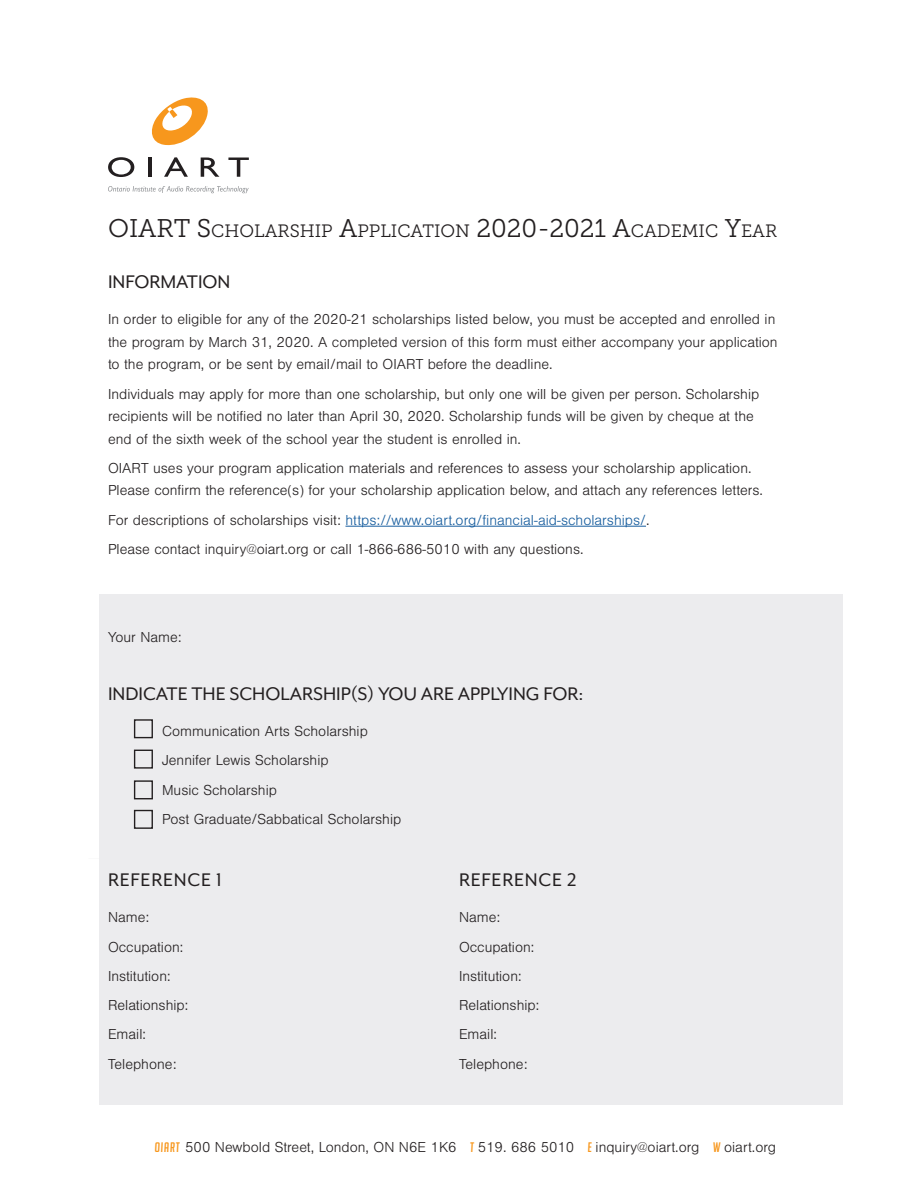
<style>
.page{position:relative;width:918px;height:1188px;background:#fff}
.page>*{position:absolute;margin:0;border:0;box-sizing:border-box;transform-origin:0 0}
.Heading{font:21px "Mr Eaves Mod OT";color:#231f20}
.Heading-2{font:21px "Mr Eaves Mod OT";letter-spacing:.035em;color:#231f20}
.t1{font:17.85px "Museo Slab 300";color:#231f20}
.Body{font:300 15px/22.5px "Nimbus San";color:#231f20}
.Body-2{font:300 15px "Nimbus San";color:#175d9e}
.Footnote{font:300 15px "Nimbus San";color:#231f20}
.s1{font-size:25.5px}
.s2{color:#231f20}
.s3{font-family:"Big Noodle Titling";font-weight:400;font-style:italic;font-size:13.5px;color:#f7971d}
</style>
<div class="page">
<svg style="left:151px;top:98px;width:57px;height:48px"></svg>
<svg style="left:108px;top:157px;width:26px;height:20px"></svg>
<hr style="left:148px;top:158px;width:3px;height:19px;background:#231f20">
<svg style="left:164px;top:157px;width:24px;height:20px"></svg>
<svg style="left:201px;top:158px;width:18px;height:19px"></svg>
<svg style="left:228px;top:158px;width:21px;height:19px"></svg>
<svg style="left:108px;top:186px;width:141px;height:7px"></svg>
<div style="left:99px;top:594px;width:743px;height:511px;background:#ececee"></div>
<hr style="left:345px;top:526px;width:301px;height:1px;background:#175d9e">
<div style="left:134px;top:719px;width:19px;height:19px;border:1px solid #231f20"></div>
<div style="left:134px;top:750px;width:19px;height:19px;border:1px solid #231f20"></div>
<div style="left:134px;top:780px;width:19px;height:19px;border:1px solid #231f20"></div>
<div style="left:134px;top:810px;width:19px;height:19px;border:1px solid #231f20"></div>
<p class="t1" style="left:108px;top:221px;width:170px"><span class="s1">OIART S</span>CHOLARS</p>
<p class="t1" style="left:300px;top:221px;width:123px">HIP <span class="s1">A</span>PPLICATIO</p>
<p class="t1" style="left:455px;top:221px;width:311px">N <span class="s1">2020-2021 A</span>CADEMIC <span class="s1">Y</span>EAR</p>
<p class="Heading" style="left:108px;top:271px;width:124px">INFORMATION</p>
<p class="Body" style="left:108px;top:309px;width:671px">In order to eligible for any of the 2020-21 scholarships listed below, you must be accepted and enrolled in the program by March 31, 2020. A completed version of this form must either accompany your application to the program, or be sent by email/mail to OIART before the deadline.</p>
<p class="Body" style="left:108px;top:383px;width:653px">Individuals may apply for more than one scholarship, but only one will be given per person. Scholarship recipients will be notified no later than April 30, 2020. Scholarship funds will be given by cheque at the end of the sixth week of the school year the student is enrolled in.</p>
<p class="Body" style="left:108px;top:457px;width:657px">OIART uses your program application materials and references to assess your scholarship application.<br>Please confirm the reference(s) for your scholarship application below, and attach any references letters.</p>
<p class="Body-2" style="left:108px;top:512px;width:543px"><span class="s2">For descriptions of scholarships visit:</span> https://www.oiart.org/financial-aid-scholarships/<span class="s2">.</span></p>
<p class="Body" style="left:108px;top:538px;width:477px">Please contact inquiry@oiart.org or call 1-866-686-5010 with any questions.</p>
<p class="Body" style="left:108px;top:626px;width:75px">Your Name:</p>
<p class="Heading" style="left:108px;top:683px;width:477px">INDICATE THE SCHOLARSHIP(S) YOU ARE APPLYING FOR:</p>
<p class="Body" style="left:162px;top:720px;width:207px">Communication Arts Scholarship</p>
<p class="Body" style="left:162px;top:750px;width:168px">Jennifer Lewis Scholarship</p>
<p class="Body" style="left:162px;top:779px;width:117px">Music Scholarship</p>
<p class="Body" style="left:162px;top:808px;width:241px">Post Graduate/Sabbatical Scholarship</p>
<p class="Heading-2" style="left:108px;top:869px;width:115px">REFERENCE 1</p>
<p class="Body" style="left:108px;top:907px;width:43px">Name:</p>
<p class="Body" style="left:108px;top:936px;width:77px">Occupation:</p>
<p class="Body" style="left:108px;top:965px;width:64px">Institution:</p>
<p class="Body" style="left:108px;top:994px;width:82px">Relationship:</p>
<p class="Body" style="left:108px;top:1024px;width:39px">Email:</p>
<p class="Body" style="left:108px;top:1053px;width:70px">Telephone:</p>
<p class="Heading-2" style="left:459px;top:869px;width:119px">REFERENCE 2</p>
<p class="Body" style="left:459px;top:907px;width:43px">Name:</p>
<p class="Body" style="left:459px;top:936px;width:77px">Occupation:</p>
<p class="Body" style="left:459px;top:965px;width:64px">Institution:</p>
<p class="Body" style="left:459px;top:994px;width:82px">Relationship:</p>
<p class="Body" style="left:459px;top:1024px;width:39px">Email:</p>
<p class="Body" style="left:459px;top:1053px;width:70px">Telephone:</p>
<p class="Footnote" style="left:155px;top:1139px;width:623px"><span class="s3">OIART</span> 500 Newbold Street, London, ON N6E 1K6 <span class="s3">T</span> 519. 686 5010 <span class="s3">E</span> inquiry@oiart.org <span class="s3">W</span> oiart.org</p>
</div>
